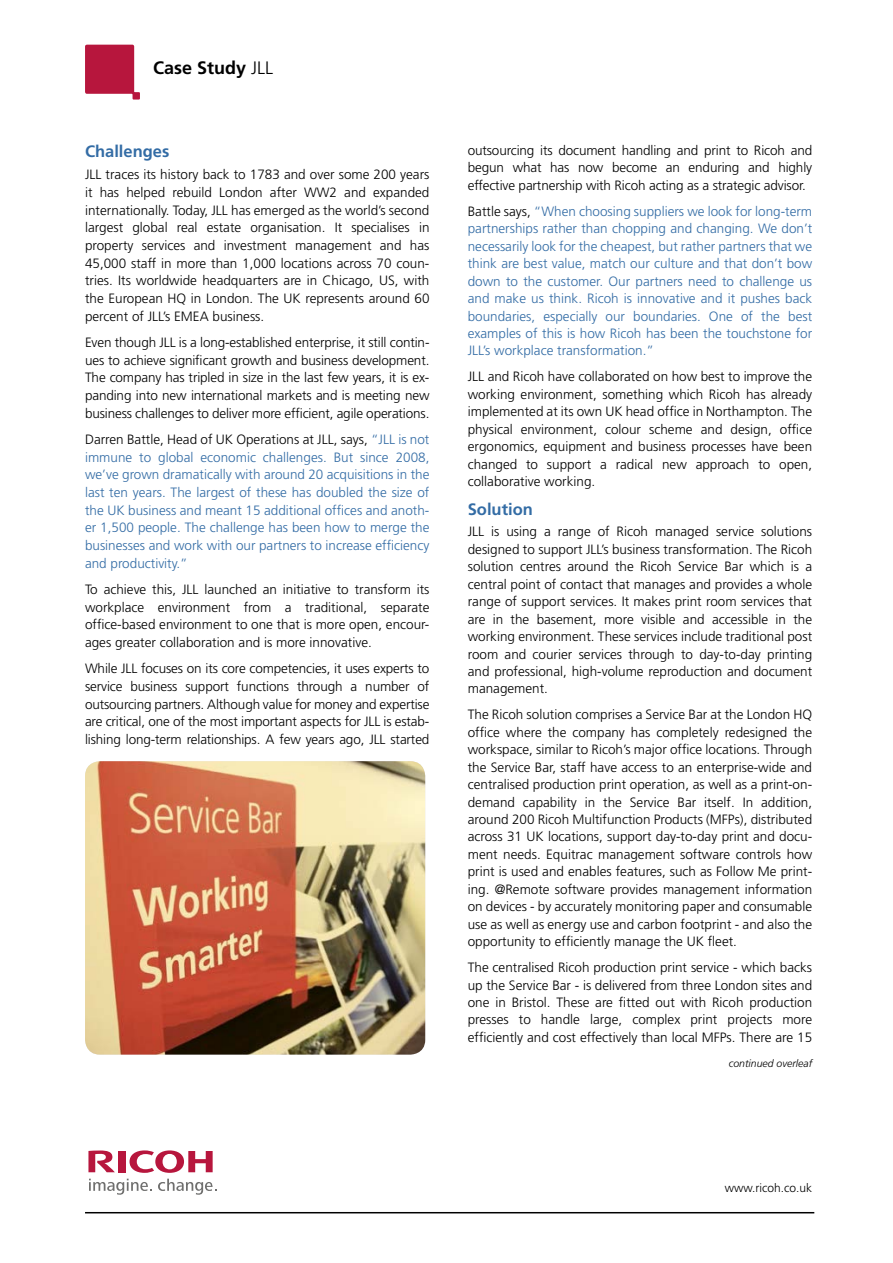
<style>
.page{position:relative;width:893px;height:1263px;background:#fff}
.page>*{position:absolute;margin:0;border:0;box-sizing:border-box;transform-origin:0 0}
.t1{font:700 18px "Frutiger";color:#000}
.t2{font:700 16.5px "Frutiger";color:#336ca5}
.t3{font:300 13.5px/17.4px "Frutiger";color:#000;text-align:justify}
.t4{font:300 13.5px/17.4px "Frutiger";color:#336ca5;text-align:justify}
.t5{font:300 12px "Frutiger";color:#000}
.t6{font:italic 300 10.5px "Frutiger";color:#000}
.s1{font-weight:300}
.s2{color:#000}
</style>
<div class="page">
<svg style="left:85px;top:45px;width:55px;height:55px"></svg>
<img style="left:85px;top:761px;width:340px;height:293px">
<hr style="left:85px;top:1212px;width:729px;height:1px;background:#000">
<svg style="left:130px;top:1150px;width:83px;height:23px"></svg>
<div style="left:118px;top:1151px;width:7px;height:21px;background:#b7163d"></div>
<svg style="left:88px;top:1150px;width:27px;height:22px"></svg>
<svg style="left:89px;top:1179px;width:63px;height:16px"></svg>
<svg style="left:158px;top:1179px;width:58px;height:16px"></svg>
<h1 class="t1" style="left:153px;top:57px;width:122px">Case Study <span class="s1">JLL</span></h1>
<p class="t2" style="left:85px;top:142px;width:86px">Challenges</p>
<p class="t3" style="left:85px;top:166px;width:346px">JLL traces its history back to 1783 and over some 200 years it has helped rebuild London after WW2 and expanded internationally. Today, JLL has emerged as the world’s second largest global real estate organisation. It specialises in property services and investment management and has 45,000 staff in more than 1,000 locations across 70 coun&shy;tries. Its worldwide headquarters are in Chicago, US, with the European HQ in London. The UK represents around 60 percent of JLL’s EMEA business.</p>
<p class="t3" style="left:85px;top:333px;width:346px">Even though JLL is a long-established enterprise, it still contin&shy;ues to achieve significant growth and business development.<br>The company has tripled in size in the last few years, it is ex&shy;panding into new international markets and is meeting new business challenges to deliver more efficient, agile operations.</p>
<p class="t4" style="left:85px;top:430px;width:346px"><span class="s2">Darren Battle, Head of UK Operations at JLL, says,</span> “JLL is not immune to global economic challenges. But since 2008, we’ve grown dramatically with around 20 acquisitions in the last ten years. The largest of these has doubled the size of the UK business and meant 15 additional offices and anoth&shy;er 1,500 people. The challenge has been how to merge the businesses and work with our partners to increase efficiency and productivity.”</p>
<p class="t3" style="left:85px;top:580px;width:346px">To achieve this, JLL launched an initiative to transform its workplace environment from a traditional, separate office-based environment to one that is more open, encour&shy;ages greater collaboration and is more innovative.</p>
<p class="t3" style="left:85px;top:660px;width:346px">While JLL focuses on its core competencies, it uses experts to service business support functions through a number of outsourcing partners. Although value for money and expertise are critical, one of the most important aspects for JLL is estab&shy;lishing long-term relationships. A few years ago, JLL started</p>
<p class="t3" style="left:468px;top:142px;width:346px">outsourcing its document handling and print to Ricoh and begun what has now become an enduring and highly effective partnership with Ricoh acting as a strategic advisor.</p>
<p class="t4" style="left:468px;top:202px;width:346px"><span class="s2">Battle says,</span> “When choosing suppliers we look for long-term partnerships rather than chopping and changing. We don’t necessarily look for the cheapest, but rather partners that we think are best value, match our culture and that don’t bow down to the customer. Our partners need to challenge us and make us think. Ricoh is innovative and it pushes back boundaries, especially our boundaries. One of the best examples of this is how Ricoh has been the touchstone for JLL’s workplace transformation.”</p>
<p class="t3" style="left:468px;top:368px;width:346px">JLL and Ricoh have collaborated on how best to improve the working environment, something which Ricoh has already implemented at its own UK head office in Northampton. The physical environment, colour scheme and design, office ergonomics, equipment and business processes have been changed to support a radical new approach to open, collaborative working.</p>
<p class="t2" style="left:468px;top:499px;width:67px">Solution</p>
<p class="t3" style="left:468px;top:523px;width:346px">JLL is using a range of Ricoh managed service solutions designed to support JLL’s business transformation. The Ricoh solution centres around the Ricoh Service Bar which is a central point of contact that manages and provides a whole range of support services. It makes print room services that are in the basement, more visible and accessible in the working environment. These services include traditional post room and courier services through to day-to-day printing and professional, high-volume reproduction and document management.</p>
<p class="t3" style="left:468px;top:706px;width:346px">The Ricoh solution comprises a Service Bar at the London HQ office where the company has completely redesigned the workspace, similar to Ricoh’s major office locations. Through the Service Bar, staff have access to an enterprise-wide and centralised production print operation, as well as a print-on&shy;demand capability in the Service Bar itself. In addition, around 200 Ricoh Multifunction Products (MFPs), distributed across 31 UK locations, support day-to-day print and docu&shy;ment needs. Equitrac management software controls how print is used and enables features, such as Follow Me print&shy;ing. @Remote software provides management information on devices - by accurately monitoring paper and consumable use as well as energy use and carbon footprint - and also the opportunity to efficiently manage the UK fleet.</p>
<p class="t3" style="left:468px;top:959px;width:346px">The centralised Ricoh production print service - which backs up the Service Bar - is delivered from three London sites and one in Bristol. These are fitted out with Ricoh production presses to handle large, complex print projects more efficiently and cost effectively than local MFPs. There are 15</p>
<p class="t6" style="left:729px;top:1057px;width:85px">continued overleaf</p>
<p class="t5" style="left:725px;top:1181px;width:89px">www.ricoh.co.uk</p>
</div>
